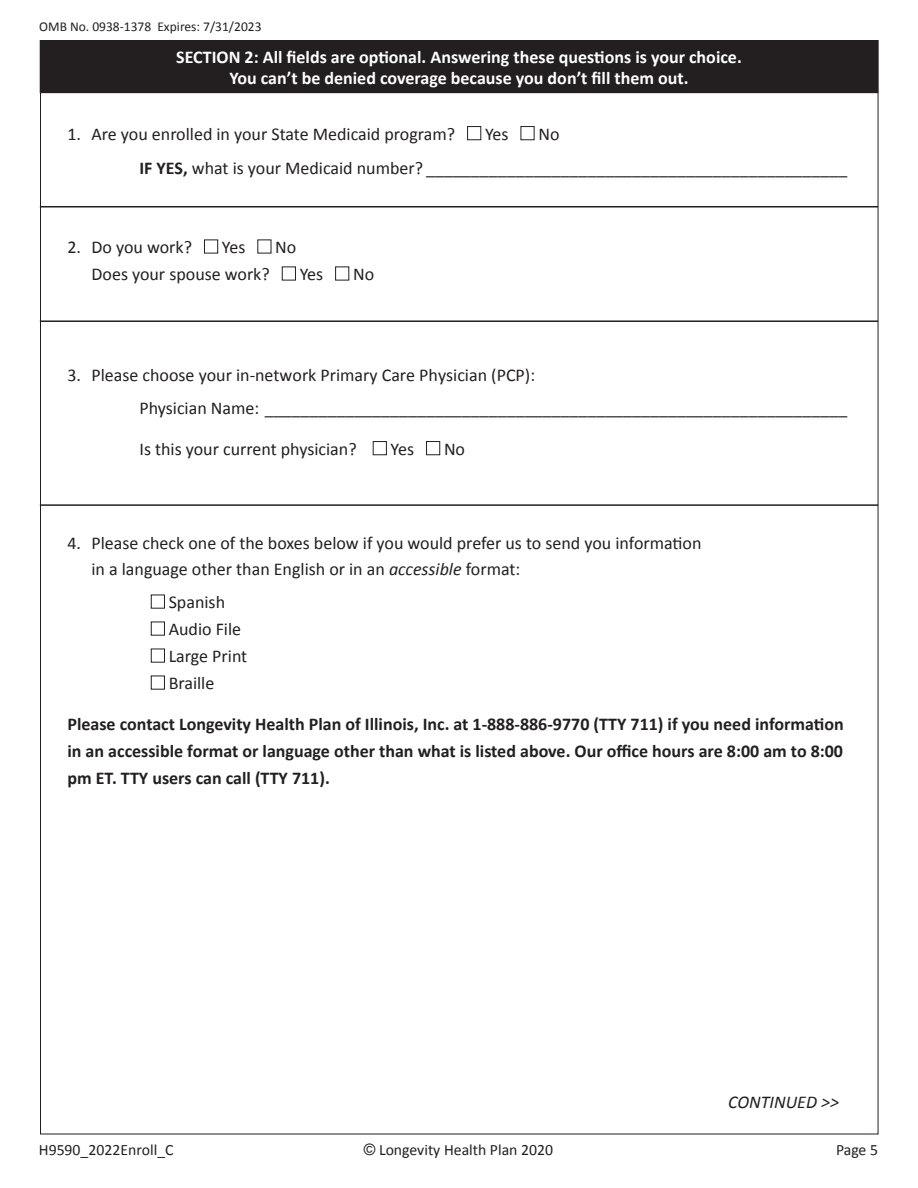
<style>
.page{position:relative;width:918px;height:1188px;background:#fff}
.page>*{position:absolute;margin:0;border:0;box-sizing:border-box;transform-origin:0 0}
.t1{font:18px/27px "Calibri";color:#231f20}
.t2{font:700 18px/27px "Calibri";color:#231f20;text-align:justify}
.t3{font:700 18px/21.6px "Calibri";color:#fff;text-align:center}
.t4{font:italic 18px "Calibri";color:#231f20}
.t5{font:15.75px "Calibri";color:#231f20}
.t6{font:13.5px "Calibri";color:#231f20}
.s1{font-weight:700}
.s2{font-style:italic}
.s3{font-family:"Arial"}
</style>
<div class="page">
<div style="left:467px;top:126px;width:14px;height:14px;border:1px solid #231f20"></div>
<div style="left:521px;top:126px;width:13px;height:14px;border:1px solid #231f20"></div>
<div style="left:151px;top:595px;width:14px;height:13px;border:1px solid #231f20"></div>
<div style="left:151px;top:622px;width:14px;height:13px;border:1px solid #231f20"></div>
<div style="left:151px;top:649px;width:14px;height:13px;border:1px solid #231f20"></div>
<div style="left:151px;top:676px;width:14px;height:13px;border:1px solid #231f20"></div>
<div style="left:204px;top:240px;width:14px;height:13px;border:1px solid #231f20"></div>
<div style="left:282px;top:267px;width:14px;height:13px;border:1px solid #231f20"></div>
<div style="left:335px;top:267px;width:14px;height:13px;border:1px solid #231f20"></div>
<hr style="left:40px;top:206px;width:838px;height:2px;background:#231f20">
<hr style="left:40px;top:320px;width:838px;height:2px;background:#231f20">
<hr style="left:40px;top:504px;width:838px;height:2px;background:#231f20">
<div style="left:373px;top:441px;width:14px;height:14px;border:1px solid #231f20"></div>
<div style="left:426px;top:441px;width:14px;height:14px;border:1px solid #231f20"></div>
<div style="left:40px;top:40px;width:838px;height:53px;background:#231f20"></div>
<p class="t6" style="left:39px;top:18px;width:224px">OMB No. 0938-1378 Expires: 7/31/2023</p>
<h1 class="t3" style="left:176px;top:45px;width:567px">SECTION 2: All fields are optional. Answering these questions is your choice.<br>You can’t be denied coverage because you don’t fill them out.</h1>
<p class="t1" style="left:68px;top:120px;width:389px">1. Are you enrolled in your State Medicaid program?</p>
<p class="t1" style="left:485px;top:120px;width:25px">Yes</p>
<p class="t1" style="left:538px;top:120px;width:23px">No</p>
<p class="t1" style="left:139px;top:153px;width:709px"><span class="s1">IF YES,</span> what is your Medicaid number? _______________________________________________</p>
<p class="t1" style="left:67px;top:233px;width:126px">2. Do you work?</p>
<p class="t1" style="left:222px;top:233px;width:25px">Yes</p>
<p class="t1" style="left:275px;top:233px;width:23px">No</p>
<p class="t1" style="left:91px;top:260px;width:180px">Does your spouse work?</p>
<p class="t1" style="left:300px;top:260px;width:25px">Yes</p>
<p class="t1" style="left:353px;top:260px;width:23px">No</p>
<p class="t1" style="left:68px;top:360px;width:469px">3. Please choose your in-network Primary Care Physician (PCP):</p>
<p class="t1" style="left:140px;top:394px;width:709px">Physician Name: _________________________________________________________________</p>
<p class="t1" style="left:140px;top:435px;width:219px">Is this your current physician?</p>
<p class="t1" style="left:391px;top:435px;width:25px">Yes</p>
<p class="t1" style="left:444px;top:435px;width:23px">No</p>
<p class="t1" style="left:91px;top:530px;width:612px;line-height:25.5px;text-indent:-24px">4. Please check one of the boxes below if you would prefer us to send you information in a language other than English or in an <span class="s2">accessible</span> format:</p>
<p class="t1" style="left:169px;top:588px;width:80px">Spanish<br>Audio File<br>Large Print<br>Braille</p>
<p class="t2" style="left:67px;top:710px;width:778px">Please contact Longevity Health Plan of Illinois, Inc. at 1-888-886-9770 (TTY 711) if you need information in an accessible format or language other than what is listed above. Our office hours are 8:00 am to 8:00 pm ET. TTY users can call (TTY 711).</p>
<p class="t4" style="left:728px;top:1091px;width:112px">CONTINUED &gt;&gt;</p>
<p class="t5" style="left:39px;top:1140px;width:136px">H9590_2022Enroll_C</p>
<p class="t5" style="left:364px;top:1140px;width:191px"><span class="s3">©</span> Longevity Health Plan 2020</p>
<p class="t5" style="left:836px;top:1140px;width:44px">Page 5</p>
</div>
